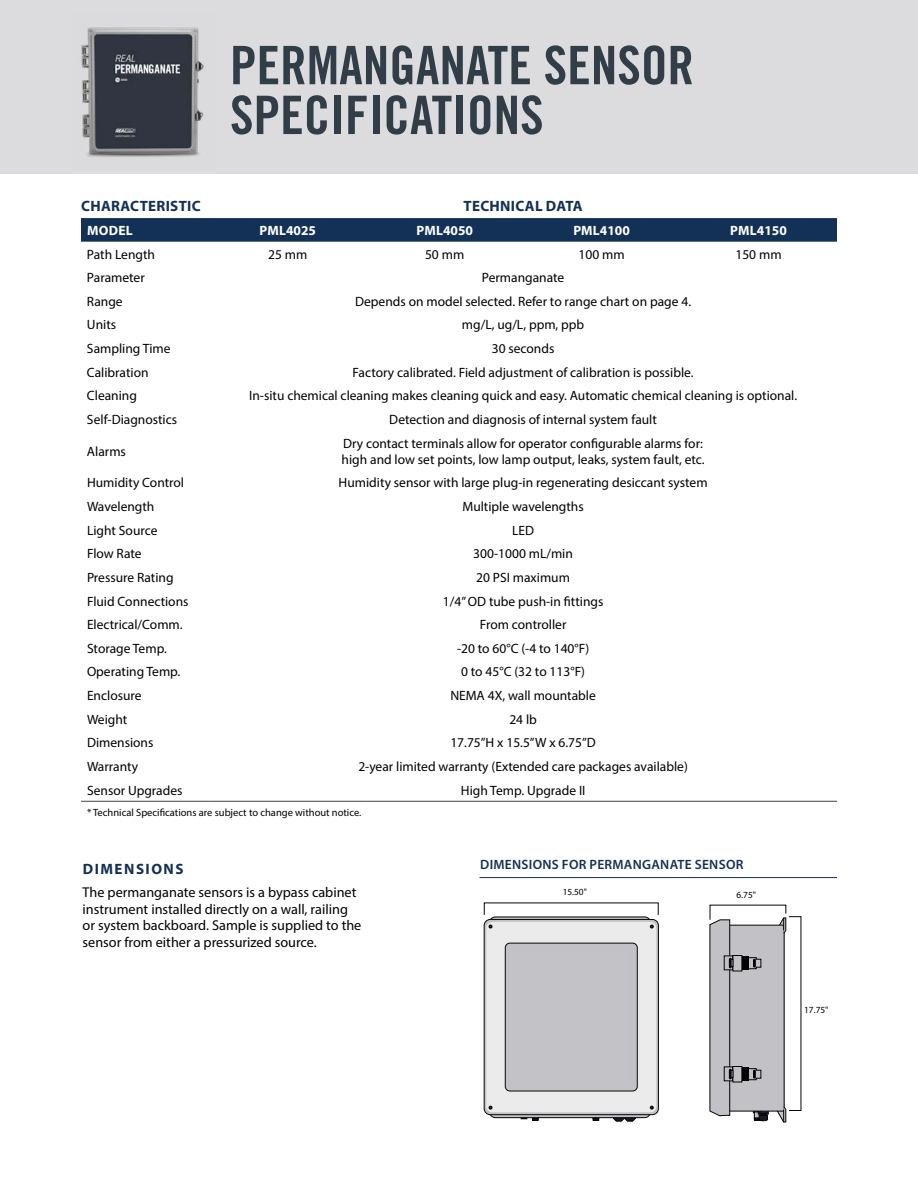
<style>
.page{position:relative;width:918px;height:1188px;background:#fff}
.page>*{position:absolute;margin:0;border:0;box-sizing:border-box;transform-origin:0 0}
.t1{font:53.1px/49.8px "Trade Gothic LT Std Bd Cn 20";color:#313e48}
.t2{font:700 15px "Myriad Pro";letter-spacing:.02em;color:#133156}
.t3{font:700 15px "Myriad Pro";letter-spacing:.1em;color:#133156}
.t4{font:14.25px/16.5px "Myriad Pro";color:#000}
.t5{font:13.5px/16.2px "Myriad Pro";color:#000}
.t6{font:700 13.5px "Myriad Pro";letter-spacing:.005em;color:#fff}
.t7{font:600 13.5px "Myriad Pro";letter-spacing:.02em;color:#133156}
.t8{font:10.5px "Myriad Pro";color:#000}
.t9{font:9.3px "Myriad Pro";color:#000}
</style>
<div class="page">
<div style="left:0;top:0;width:918px;height:174px;background:#dcdcde"></div>
<svg style="left:81px;top:218px;width:756px;height:24px;background:#163458"></svg>
<hr style="left:81px;top:801px;width:128px;height:1px;background:#3a434a">
<hr style="left:209px;top:801px;width:157px;height:1px;background:#3a434a">
<hr style="left:366px;top:801px;width:157px;height:1px;background:#3a434a">
<hr style="left:523px;top:801px;width:157px;height:1px;background:#3a434a">
<hr style="left:680px;top:801px;width:157px;height:1px;background:#3a434a">
<img style="left:81px;top:27px;width:123px;height:130px">
<svg style="left:613px;top:1114px;width:11px;height:7px"></svg>
<div style="left:613px;top:1114px;width:12px;height:7px;border:1px solid #050606;border-radius:3px"></div>
<svg style="left:624px;top:1114px;width:12px;height:7px"></svg>
<div style="left:624px;top:1114px;width:12px;height:7px;border:1px solid #050606;border-radius:3px"></div>
<svg style="left:593px;top:1118px;width:6px;height:2px"></svg>
<svg style="left:521px;top:1118px;width:17px;height:2px"></svg>
<div style="left:484px;top:919px;width:175px;height:196px;border:1px solid #050606;border-radius:6px"></div>
<div style="left:486px;top:922px;width:170px;height:190px;background:#ecebec;border-radius:6px"></div>
<div style="left:505px;top:943px;width:132px;height:148px;background:#c2c2c6;border-radius:5px"></div>
<div style="left:505px;top:943px;width:132px;height:148px;border:1px solid #050606;border-radius:5px"></div>
<svg style="left:489px;top:925px;width:4px;height:4px"></svg>
<svg style="left:489px;top:1106px;width:4px;height:4px"></svg>
<svg style="left:650px;top:925px;width:4px;height:4px"></svg>
<svg style="left:650px;top:1106px;width:4px;height:4px"></svg>
<svg style="left:710px;top:905px;width:76px;height:217px;background:#b9b9bc"></svg>
<hr style="left:480px;top:877px;width:357px;height:1px;background:#133156">
<h1 class="t1" style="left:230px;top:40px;width:466px">PERMANGANATE SENSOR<br>SPECIFICATIONS</h1>
<p class="t2" style="left:81px;top:196px;width:121px">CHARACTERISTIC</p>
<p class="t2" style="left:464px;top:196px;width:121px">TECHNICAL DATA</p>
<p class="t6" style="left:87px;top:222px;width:47px">MODEL</p>
<p class="t6" style="left:259px;top:222px;width:58px">PML4025</p>
<p class="t6" style="left:416px;top:222px;width:58px">PML4050</p>
<p class="t6" style="left:573px;top:222px;width:58px">PML4100</p>
<p class="t6" style="left:730px;top:222px;width:58px">PML4150</p>
<p class="t5" style="left:87px;top:246px;width:70px">Path Length</p>
<p class="t5" style="left:268px;top:246px;width:41px">25 mm</p>
<p class="t5" style="left:425px;top:246px;width:41px">50 mm</p>
<p class="t5" style="left:579px;top:246px;width:48px">100 mm</p>
<p class="t5" style="left:735px;top:246px;width:48px">150 mm</p>
<p class="t5" style="left:87px;top:269px;width:59px">Parameter</p>
<p class="t5" style="left:482px;top:269px;width:84px">Permanganate</p>
<p class="t5" style="left:87px;top:293px;width:37px">Range</p>
<p class="t5" style="left:355px;top:293px;width:338px">Depends on model selected. Refer to range chart on page 4.</p>
<p class="t5" style="left:87px;top:317px;width:31px">Units</p>
<p class="t5" style="left:462px;top:317px;width:124px">mg/L, ug/L, ppm, ppb</p>
<p class="t5" style="left:87px;top:340px;width:85px">Sampling Time</p>
<p class="t5" style="left:492px;top:340px;width:64px">30 seconds</p>
<p class="t5" style="left:87px;top:364px;width:63px">Calibration</p>
<p class="t5" style="left:353px;top:364px;width:342px">Factory calibrated. Field adjustment of calibration is possible.</p>
<p class="t5" style="left:87px;top:387px;width:51px">Cleaning</p>
<p class="t5" style="left:249px;top:387px;width:550px">In-situ chemical cleaning makes cleaning quick and easy. Automatic chemical cleaning is optional.</p>
<p class="t5" style="left:87px;top:411px;width:92px">Self-Diagnostics</p>
<p class="t5" style="left:389px;top:411px;width:269px">Detection and diagnosis of internal system fault</p>
<p class="t5" style="left:87px;top:443px;width:40px">Alarms</p>
<p class="t5" style="left:342px;top:435px;width:364px">Dry contact terminals allow for operator configurable alarms for: high and low set points, low lamp output, leaks, system fault, etc.</p>
<p class="t5" style="left:87px;top:475px;width:99px">Humidity Control</p>
<p class="t5" style="left:339px;top:475px;width:370px">Humidity sensor with large plug-in regenerating desiccant system</p>
<p class="t5" style="left:87px;top:498px;width:69px">Wavelength</p>
<p class="t5" style="left:462px;top:498px;width:123px">Multiple wavelengths</p>
<p class="t5" style="left:87px;top:522px;width:72px">Light Source</p>
<p class="t5" style="left:512px;top:522px;width:24px">LED</p>
<p class="t5" style="left:87px;top:545px;width:56px">Flow Rate</p>
<p class="t5" style="left:473px;top:545px;width:101px">300-1000 mL/min</p>
<p class="t5" style="left:87px;top:569px;width:88px">Pressure Rating</p>
<p class="t5" style="left:476px;top:569px;width:95px">20 PSI maximum</p>
<p class="t5" style="left:87px;top:593px;width:103px">Fluid Connections</p>
<p class="t5" style="left:443px;top:593px;width:162px">1/4” OD tube push-in fittings</p>
<p class="t5" style="left:87px;top:616px;width:97px">Electrical/Comm.</p>
<p class="t5" style="left:480px;top:616px;width:88px">From controller</p>
<p class="t5" style="left:87px;top:640px;width:81px">Storage Temp.</p>
<p class="t5" style="left:457px;top:640px;width:134px">-20 to 60°C (-4 to 140°F)</p>
<p class="t5" style="left:87px;top:664px;width:95px">Operating Temp.</p>
<p class="t5" style="left:461px;top:664px;width:125px">0 to 45°C (32 to 113°F)</p>
<p class="t5" style="left:87px;top:687px;width:56px">Enclosure</p>
<p class="t5" style="left:450px;top:687px;width:147px">NEMA 4X, wall mountable</p>
<p class="t5" style="left:87px;top:711px;width:42px">Weight</p>
<p class="t5" style="left:509px;top:711px;width:29px">24 lb</p>
<p class="t5" style="left:87px;top:734px;width:68px">Dimensions</p>
<p class="t5" style="left:450px;top:734px;width:147px">17.75”H x 15.5”W x 6.75”D</p>
<p class="t5" style="left:87px;top:758px;width:53px">Warranty</p>
<p class="t5" style="left:358px;top:758px;width:331px">2-year limited warranty (Extended care packages available)</p>
<p class="t5" style="left:87px;top:782px;width:97px">Sensor Upgrades</p>
<p class="t5" style="left:461px;top:782px;width:126px">High Temp. Upgrade II</p>
<p class="t8" style="left:87px;top:806px;width:276px">* Technical Specifications are subject to change without notice.</p>
<p class="t3" style="left:83px;top:859px;width:102px">DIMENSIONS</p>
<p class="t4" style="left:83px;top:884px;width:280px">The permanganate sensors is a bypass cabinet instrument installed directly on a wall, railing or system backboard. Sample is supplied to the sensor from either a pressurized source.</p>
<p class="t7" style="left:480px;top:856px;width:265px">DIMENSIONS FOR PERMANGANATE SENSOR</p>
<p class="t9" style="left:563px;top:887px;width:26px">15.50"</p>
<p class="t9" style="left:737px;top:889px;width:21px">6.75"</p>
<p class="t9" style="left:804px;top:1004px;width:26px">17.75"</p>
</div>
